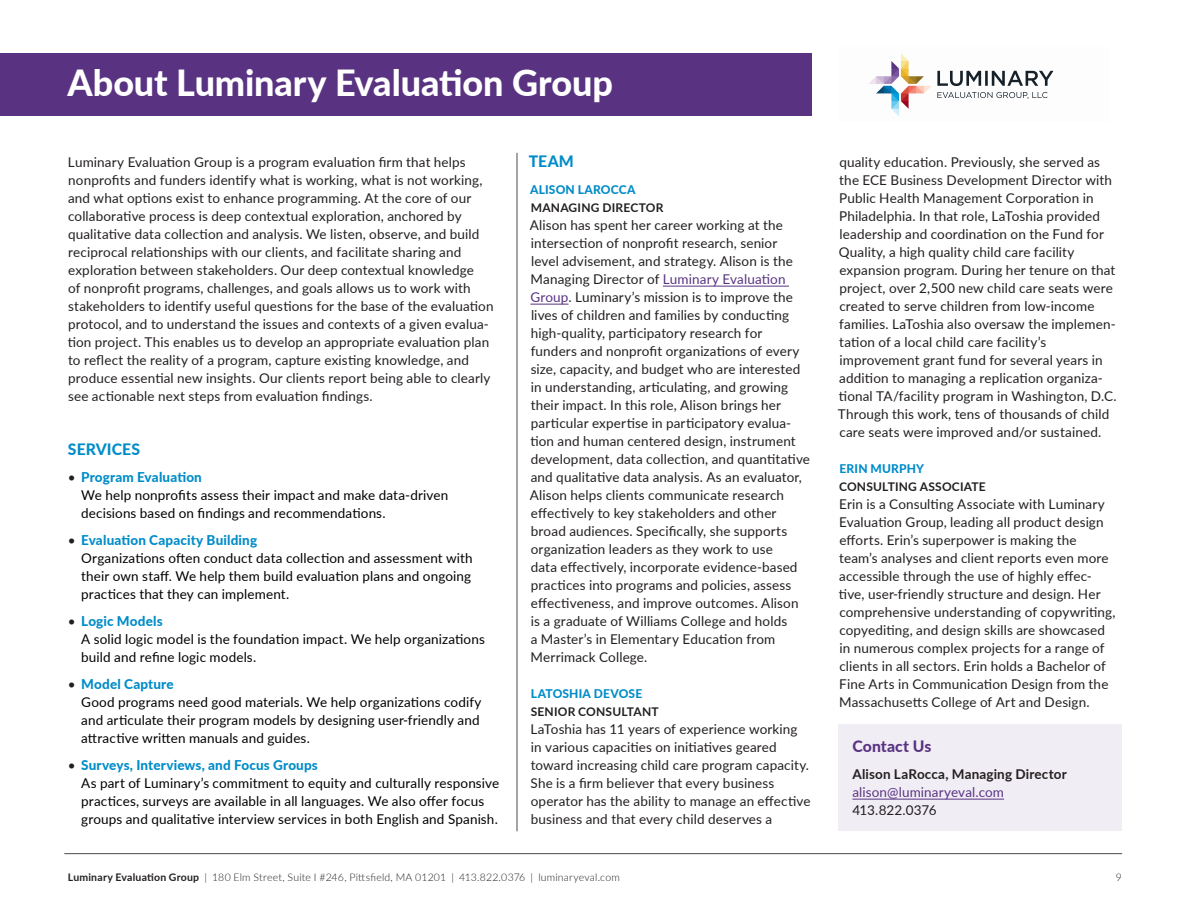
<style>
.page{position:relative;width:1188px;height:918px;background:#fff}
.page>*{position:absolute;margin:0;border:0;box-sizing:border-box;transform-origin:0 0}
.t1{font:800 36px "Lato";letter-spacing:-.005em;color:#fff}
.t2{font:800 15.75px "Lato";letter-spacing:.005em;color:#008cc9}
.t3{font:800 15.75px "Lato";letter-spacing:.005em;color:#593382}
.Body{font:13.5px/18px "Lato";letter-spacing:.01em;color:#231f20}
.t4{font:13.5px/18px "Lato";letter-spacing:.01em;color:#000}
.Body-2{font:700 13.5px/18px "Lato";letter-spacing:.01em;color:#231f20}
.t5{font:700 12px/18px "Lato";letter-spacing:.015em;color:#231f20}
.t6{font:300 10.5px "Lato";letter-spacing:.015em;color:#231f20}
.s1{color:#231f20}
.s2{font-weight:800;color:#008cc9}
.s3{color:#593382}
.s4{font-weight:400;color:#593382}
.s5{font-weight:400}
.s6{font-weight:700}
</style>
<div class="page">
<hr style="left:65px;top:853px;width:1057px;height:1px;background:#4b4c4d">
<div style="left:0;top:53px;width:812px;height:63px;background:#593382"></div>
<div style="left:839px;top:725px;width:283px;height:106px;background:#f1edf5"></div>
<hr style="left:852px;top:799px;width:152px;height:1px;background:#593382">
<hr style="left:663px;top:286px;width:126px;height:1px;background:#593382">
<hr style="left:530px;top:304px;width:39px;height:1px;background:#593382">
<svg style="left:869px;top:53px;width:185px;height:63px"></svg>
<hr style="left:517px;top:153px;width:1px;height:678px;background:#4b4c4d">
<h1 class="t1" style="left:67px;top:57px;width:547px">About Luminary Evaluation Group</h1>
<p class="Body" style="left:68px;top:152px;width:427px">Luminary Evaluation Group is a program evaluation firm that helps nonprofits and funders identify what is working, what is not working, and what options exist to enhance programming. At the core of our collaborative process is deep contextual exploration, anchored by qualitative data collection and analysis. We listen, observe, and build reciprocal relationships with our clients, and facilitate sharing and exploration between stakeholders. Our deep contextual knowledge<br>of nonprofit programs, challenges, and goals allows us to work with stakeholders to identify useful questions for the base of the evaluation protocol, and to understand the issues and contexts of a given evalua&shy;tion project. This enables us to develop an appropriate evaluation plan to reflect the reality of a program, capture existing knowledge, and produce essential new insights. Our clients report being able to clearly see actionable next steps from evaluation findings.</p>
<h3 class="t2" style="left:68px;top:437px;width:74px">SERVICES</h3>
<p class="t4" style="left:81px;top:467px;width:369px;text-indent:-14px"><span class="s1">•</span> <span class="s2">Program Evaluation<br></span>We help nonprofits assess their impact and make data-driven decisions based on findings and recommendations.</p>
<p class="t4" style="left:81px;top:530px;width:393px;text-indent:-14px"><span class="s1">•</span> <span class="s2">Evaluation Capacity Building<br></span>Organizations often conduct data collection and assessment with their own staff. We help them build evaluation plans and ongoing practices that they can implement.</p>
<p class="t4" style="left:81px;top:611px;width:405px;text-indent:-13px"><span class="s1">•</span> <span class="s2">Logic Models<br></span>A solid logic model is the foundation impact. We help organizations build and refine logic models.</p>
<p class="t4" style="left:81px;top:674px;width:402px;text-indent:-14px"><span class="s1">•</span> <span class="s2">Model Capture<br></span>Good programs need good materials. We help organizations codify and articulate their program models by designing user-friendly and attractive written manuals and guides.</p>
<p class="t4" style="left:81px;top:755px;width:420px;text-indent:-14px"><span class="s1">•</span> <span class="s2">Surveys, Interviews, and Focus Groups<br></span>As part of Luminary’s commitment to equity and culturally responsive practices, surveys are available in all languages. We also offer focus groups and qualitative interview services in both English and Spanish.</p>
<h3 class="t2" style="left:529px;top:149px;width:47px">TEAM</h3>
<h4 class="t5" style="left:530px;top:180px;width:135px"><span class="s2">ALISON LAROCCA<br></span>MANAGING DIRECTOR</h4>
<p class="Body" style="left:530px;top:215px;width:282px">Alison has spent her career working at the intersection of nonprofit research, senior<br>level advisement, and strategy. Alison is the Managing Director of <span class="s3">Luminary Evaluation Group</span>. Luminary’s mission is to improve the lives of children and families by conducting high-quality, participatory research for funders and nonprofit organizations of every size, capacity, and budget who are interested in understanding, articulating, and growing their impact. In this role, Alison brings her particular expertise in participatory evalua&shy;tion and human centered design, instrument development, data collection, and quantitative and qualitative data analysis. As an evaluator, Alison helps clients communicate research effectively to key stakeholders and other broad audiences. Specifically, she supports organization leaders as they work to use<br>data effectively, incorporate evidence-based practices into programs and policies, assess effectiveness, and improve outcomes. Alison is a graduate of Williams College and holds<br>a Master’s in Elementary Education from Merrimack College.</p>
<h4 class="t5" style="left:531px;top:684px;width:129px"><span class="s2">LATOSHIA DEVOSE<br></span>SENIOR CONSULTANT</h4>
<p class="Body" style="left:531px;top:719px;width:282px">LaToshia has 11 years of experience working in various capacities on initiatives geared toward increasing child care program capacity.<br>She is a firm believer that every business operator has the ability to manage an effective business and that every child deserves a</p>
<p class="Body" style="left:838px;top:152px;width:281px">quality education. Previously, she served as the ECE Business Development Director with Public Health Management Corporation in Philadelphia. In that role, LaToshia provided leadership and coordination on the Fund for Quality, a high quality child care facility expansion program. During her tenure on that project, over 2,500 new child care seats were created to serve children from low-income families. LaToshia also oversaw the implemen&shy;tation of a local child care facility’s improvement grant fund for several years in addition to managing a replication organiza&shy;tional TA/facility program in Washington, D.C.<br>Through this work, tens of thousands of child care seats were improved and/or sustained.</p>
<h4 class="t5" style="left:839px;top:459px;width:148px"><span class="s2">ERIN MURPHY<br></span>CONSULTING ASSOCIATE</h4>
<p class="Body" style="left:839px;top:494px;width:278px">Erin is a Consulting Associate with Luminary Evaluation Group, leading all product design efforts. Erin’s superpower is making the team’s analyses and client reports even more accessible through the use of highly effec&shy;tive, user-friendly structure and design. Her comprehensive understanding of copywriting, copyediting, and design skills are showcased in numerous complex projects for a range of clients in all sectors. Erin holds a Bachelor of Fine Arts in Communication Design from the Massachusetts College of Art and Design.</p>
<h3 class="t3" style="left:852px;top:734px;width:81px">Contact Us</h3>
<p class="Body-2" style="left:852px;top:764px;width:216px">Alison LaRocca, Managing Director <span class="s4">alison@luminaryeval.com<br></span><span class="s5">413.822.0376</span></p>
<p class="t6" style="left:68px;top:869px;width:554px"><span class="s6">Luminary Evaluation Group</span> | 180 Elm Street, Suite I #246, Pittsfield, MA 01201 | 413.822.0376 | luminaryeval.com</p>
<p class="t6" style="left:1116px;top:869px;width:8px">9</p>
</div>
